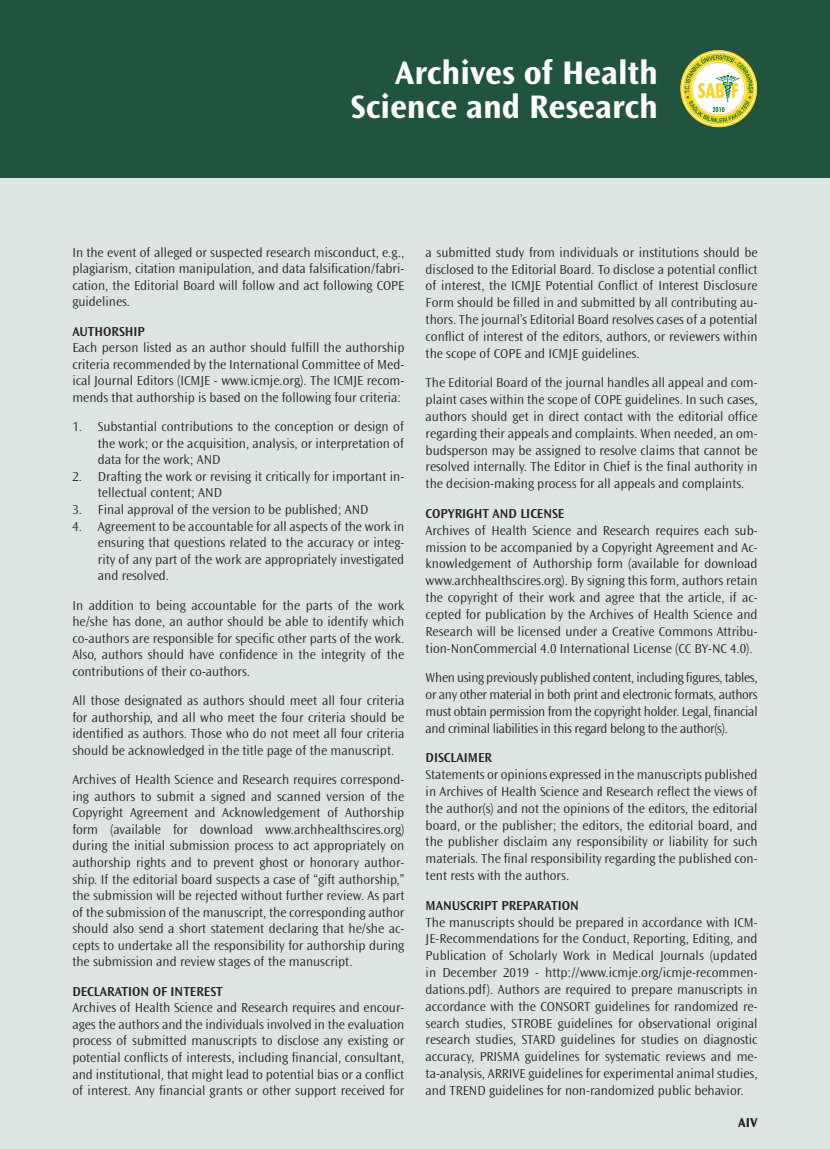
<style>
.page{position:relative;width:830px;height:1149px;background:#fff}
.page>*{position:absolute;margin:0;border:0;box-sizing:border-box;transform-origin:0 0}
.t1{font:700 34.05px/34.7px "Ocean Sans Std";color:#fff;text-align:right}
.t2{font:300 13.5px/16.8px "Ocean Sans Std";color:#231f20;text-align:justify}
.t3{font:600 13.5px "Ocean Sans Std";color:#231f20}
.t4{font:700 13.5px "Ocean Sans Std";color:#231f20}
</style>
<div class="page">
<div style="left:0;top:0;width:829px;height:1148px;background:#dde5e2"></div>
<div style="left:0;top:0;width:829px;height:177px;background:#20543f"></div>
<img style="left:680px;top:50px;width:77px;height:78px">
<h1 class="t1" style="left:350px;top:55px;width:309px">Archives of Health<br>Science and Research</h1>
<p class="t2" style="left:72px;top:244px;width:333px">In the event of alleged or suspected research misconduct, e.g., plagiarism, citation manipulation, and data falsification/fabri&shy;cation, the Editorial Board will follow and act following COPE guidelines.</p>
<p class="t3" style="left:72px;top:323px;width:74px">AUTHORSHIP</p>
<p class="t2" style="left:72px;top:339px;width:333px">Each person listed as an author should fulfill the authorship criteria recommended by the International Committee of Med&shy;ical Journal Editors (ICMJE - www.icmje.org). The ICMJE recom&shy;mends that authorship is based on the following four criteria:</p>
<p class="t2" style="left:98px;top:418px;width:307px;text-indent:-26px">1. Substantial contributions to the conception or design of the work; or the acquisition, analysis, or interpretation of data for the work; AND</p>
<p class="t2" style="left:98px;top:468px;width:308px;text-indent:-26px">2. Drafting the work or revising it critically for important in&shy;tellectual content; AND</p>
<p class="t2" style="left:72px;top:501px;width:297px">3. Final approval of the version to be published; AND</p>
<p class="t2" style="left:98px;top:518px;width:308px;text-indent:-26px">4. Agreement to be accountable for all aspects of the work in ensuring that questions related to the accuracy or integ&shy;rity of any part of the work are appropriately investigated and resolved.</p>
<p class="t2" style="left:72px;top:597px;width:333px">In addition to being accountable for the parts of the work he/she has done, an author should be able to identify which co-authors are responsible for specific other parts of the work.<br>Also, authors should have confidence in the integrity of the contributions of their co-authors.</p>
<p class="t2" style="left:72px;top:692px;width:333px">All those designated as authors should meet all four criteria for authorship, and all who meet the four criteria should be identified as authors. Those who do not meet all four criteria should be acknowledged in the title page of the manuscript.</p>
<p class="t2" style="left:72px;top:771px;width:333px">Archives of Health Science and Research requires correspond&shy;ing authors to submit a signed and scanned version of the Copyright Agreement and Acknowledgement of Authorship form (available for download www.archhealthscires.org) during the initial submission process to act appropriately on authorship rights and to prevent ghost or honorary author&shy;ship. If the editorial board suspects a case of “gift authorship,” the submission will be rejected without further review. As part of the submission of the manuscript, the corresponding author should also send a short statement declaring that he/she ac&shy;cepts to undertake all the responsibility for authorship during the submission and review stages of the manuscript.</p>
<p class="t3" style="left:72px;top:983px;width:152px">DECLARATION OF INTEREST</p>
<p class="t2" style="left:72px;top:999px;width:333px">Archives of Health Science and Research requires and encour&shy;ages the authors and the individuals involved in the evaluation process of submitted manuscripts to disclose any existing or potential conflicts of interests, including financial, consultant, and institutional, that might lead to potential bias or a conflict of interest. Any financial grants or other support received for</p>
<p class="t2" style="left:425px;top:244px;width:333px">a submitted study from individuals or institutions should be disclosed to the Editorial Board. To disclose a potential conflict of interest, the ICMJE Potential Conflict of Interest Disclosure Form should be filled in and submitted by all contributing au&shy;thors. The journal’s Editorial Board resolves cases of a potential conflict of interest of the editors, authors, or reviewers within the scope of COPE and ICMJE guidelines.</p>
<p class="t2" style="left:425px;top:374px;width:333px">The Editorial Board of the journal handles all appeal and com&shy;plaint cases within the scope of COPE guidelines. In such cases, authors should get in direct contact with the editorial office regarding their appeals and complaints. When needed, an om&shy;budsperson may be assigned to resolve claims that cannot be resolved internally. The Editor in Chief is the final authority in the decision-making process for all appeals and complaints.</p>
<p class="t3" style="left:425px;top:506px;width:140px">COPYRIGHT AND LICENSE</p>
<p class="t2" style="left:425px;top:522px;width:333px">Archives of Health Science and Research requires each sub&shy;mission to be accompanied by a Copyright Agreement and Ac&shy;knowledgement of Authorship form (available for download www.archhealthscires.org). By signing this form, authors retain the copyright of their work and agree that the article, if ac&shy;cepted for publication by the Archives of Health Science and Research will be licensed under a Creative Commons Attribu&shy;tion-NonCommercial 4.0 International License (CC BY-NC 4.0).</p>
<p class="t2" style="left:425px;top:669px;width:333px">When using previously published content, including figures, tables, or any other material in both print and electronic formats, authors must obtain permission from the copyright holder. Legal, financial and criminal liabilities in this regard belong to the author(s).</p>
<p class="t3" style="left:425px;top:750px;width:68px">DISCLAIMER</p>
<p class="t2" style="left:425px;top:766px;width:333px">Statements or opinions expressed in the manuscripts published in Archives of Health Science and Research reflect the views of the author(s) and not the opinions of the editors, the editorial board, or the publisher; the editors, the editorial board, and the publisher disclaim any responsibility or liability for such materials. The final responsibility regarding the published con&shy;tent rests with the authors.</p>
<p class="t3" style="left:425px;top:897px;width:155px">MANUSCRIPT PREPARATION</p>
<p class="t2" style="left:425px;top:913px;width:333px">The manuscripts should be prepared in accordance with ICM-JE-Recommendations for the Conduct, Reporting, Editing, and Publication of Scholarly Work in Medical Journals (updated in December 2019 - http://www.icmje.org/icmje-recommen&shy;dations.pdf). Authors are required to prepare manuscripts in accordance with the CONSORT guidelines for randomized re&shy;search studies, STROBE guidelines for observational original research studies, STARD guidelines for studies on diagnostic accuracy, PRISMA guidelines for systematic reviews and me&shy;ta-analysis, ARRIVE guidelines for experimental animal studies, and TREND guidelines for non-randomized public behavior.</p>
<p class="t4" style="left:737px;top:1114px;width:21px">AIV</p>
</div>
